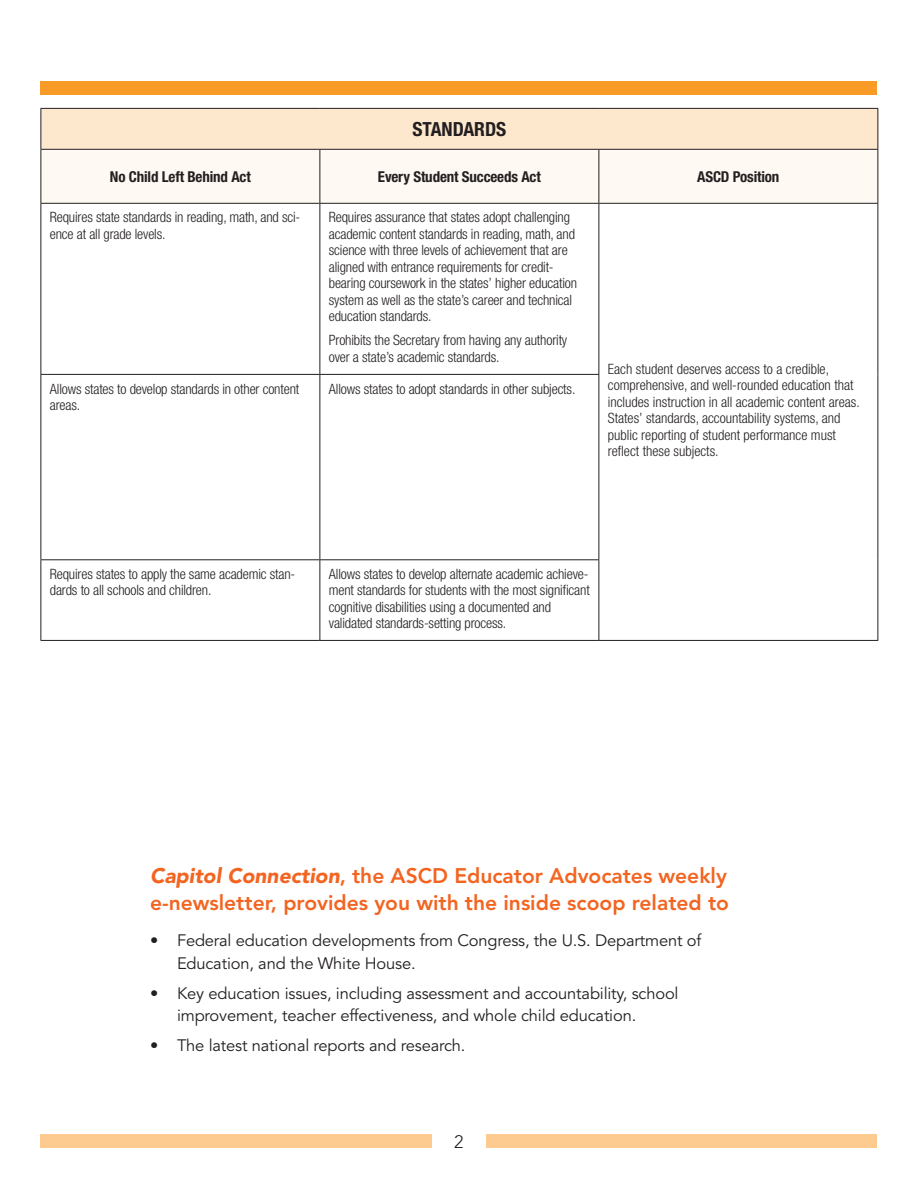
<style>
.page{position:relative;width:918px;height:1188px;background:#fff}
.page>*{position:absolute;margin:0;border:0;box-sizing:border-box;transform-origin:0 0}
.t1{font:800 21px/27px "Avenir LT Std";color:#f36421}
.head{font:700 condensed 19.5px "Helvetica Neue LT Std";color:#231f20}
.t2{font:300 18px "Avenir LT Std";color:#231f20}
.t3{font:16.5px/22.5px "Avenir LT Std";letter-spacing:-.01em;color:#231f20}
.subhead{font:700 condensed 15px "Helvetica Neue LT Std";letter-spacing:-.01em;color:#231f20}
.text{font:300 condensed 14.25px/16.5px "Helvetica Neue LT Std";letter-spacing:-.01em;color:#231f20}
.s1{font-weight:900;font-style:italic}
</style>
<div class="page">
<div style="left:40px;top:1134px;width:838px;height:14px;background:#fdcb8f"></div>
<div style="left:40px;top:81px;width:838px;height:13px;background:#f89c27"></div>
<div style="left:432px;top:1120px;width:54px;height:41px;background:#fff"></div>
<div style="left:41px;top:108px;width:837px;height:41px;background:#fee8cd"></div>
<div style="left:41px;top:150px;width:837px;height:53px;background:#fef9f2"></div>
<hr style="left:40px;top:108px;width:280px;height:1px;background:#231f20">
<hr style="left:40px;top:109px;width:1px;height:40px;background:#231f20">
<hr style="left:320px;top:108px;width:279px;height:1px;background:#231f20">
<hr style="left:599px;top:108px;width:279px;height:1px;background:#231f20">
<hr style="left:878px;top:109px;width:1px;height:40px;background:#231f20">
<hr style="left:40px;top:149px;width:280px;height:1px;background:#231f20">
<hr style="left:40px;top:150px;width:1px;height:53px;background:#231f20">
<hr style="left:320px;top:149px;width:279px;height:1px;background:#231f20">
<hr style="left:320px;top:150px;width:1px;height:53px;background:#231f20">
<hr style="left:599px;top:149px;width:279px;height:1px;background:#231f20">
<hr style="left:598px;top:150px;width:1px;height:53px;background:#231f20">
<hr style="left:878px;top:150px;width:1px;height:53px;background:#231f20">
<hr style="left:40px;top:203px;width:280px;height:1px;background:#231f20">
<hr style="left:40px;top:204px;width:1px;height:170px;background:#231f20">
<hr style="left:320px;top:203px;width:279px;height:1px;background:#231f20">
<hr style="left:320px;top:204px;width:1px;height:170px;background:#231f20">
<hr style="left:599px;top:203px;width:279px;height:1px;background:#231f20">
<hr style="left:598px;top:204px;width:1px;height:170px;background:#231f20">
<hr style="left:878px;top:204px;width:1px;height:170px;background:#231f20">
<hr style="left:40px;top:374px;width:280px;height:1px;background:#231f20">
<hr style="left:40px;top:375px;width:1px;height:184px;background:#231f20">
<hr style="left:320px;top:374px;width:279px;height:1px;background:#231f20">
<hr style="left:320px;top:375px;width:1px;height:184px;background:#231f20">
<hr style="left:598px;top:375px;width:1px;height:184px;background:#231f20">
<hr style="left:878px;top:374px;width:1px;height:186px;background:#231f20">
<hr style="left:40px;top:559px;width:280px;height:1px;background:#231f20">
<hr style="left:40px;top:560px;width:1px;height:80px;background:#231f20">
<hr style="left:320px;top:559px;width:279px;height:1px;background:#231f20">
<hr style="left:320px;top:560px;width:1px;height:80px;background:#231f20">
<hr style="left:598px;top:560px;width:1px;height:80px;background:#231f20">
<hr style="left:878px;top:560px;width:1px;height:80px;background:#231f20">
<hr style="left:40px;top:640px;width:280px;height:1px;background:#231f20">
<hr style="left:320px;top:640px;width:279px;height:1px;background:#231f20">
<hr style="left:599px;top:640px;width:279px;height:1px;background:#231f20">
<p class="head" style="left:412px;top:117px;width:95px">STANDARDS</p>
<p class="subhead" style="left:110px;top:167px;width:142px">No Child Left Behind Act</p>
<p class="subhead" style="left:378px;top:167px;width:164px">Every Student Succeeds Act</p>
<p class="subhead" style="left:697px;top:167px;width:84px">ASCD Position</p>
<p class="text" style="left:50px;top:209px;width:252px">Requires state standards in reading, math, and sci&shy;ence at all grade levels.</p>
<p class="text" style="left:329px;top:209px;width:250px">Requires assurance that states adopt challenging academic content standards in reading, math, and science with three levels of achievement that are aligned with entrance requirements for credit&shy;bearing coursework in the states’ higher education system as well as the state’s career and technical education standards.</p>
<p class="text" style="left:329px;top:332px;width:240px">Prohibits the Secretary from having any authority over a state’s academic standards.</p>
<p class="text" style="left:608px;top:360px;width:254px">Each student deserves access to a credible, comprehensive, and well-rounded education that includes instruction in all academic content areas.<br>States’ standards, accountability systems, and public reporting of student performance must reflect these subjects.</p>
<p class="text" style="left:50px;top:380px;width:251px">Allows states to develop standards in other content areas.</p>
<p class="text" style="left:329px;top:380px;width:248px">Allows states to adopt standards in other subjects.</p>
<p class="text" style="left:50px;top:566px;width:247px">Requires states to apply the same academic stan&shy;dards to all schools and children.</p>
<p class="text" style="left:329px;top:566px;width:262px">Allows states to develop alternate academic achieve&shy;ment standards for students with the most significant cognitive disabilities using a documented and validated standards-setting process.</p>
<p class="t1" style="left:150px;top:862px;width:581px"><span class="s1">Capitol Connection</span>, the ASCD Educator Advocates weekly e-newsletter, provides you with the inside scoop related to</p>
<p class="t3" style="left:177px;top:930px;width:526px;text-indent:-27px">• Federal education developments from Congress, the U.S. Department of<br>Education, and the White House.</p>
<p class="t3" style="left:177px;top:982px;width:503px;text-indent:-27px">• Key education issues, including assessment and accountability, school improvement, teacher effectiveness, and whole child education.</p>
<p class="t3" style="left:150px;top:1035px;width:317px">• The latest national reports and research.</p>
<p class="t2" style="left:454px;top:1131px;width:11px">2</p>
</div>
